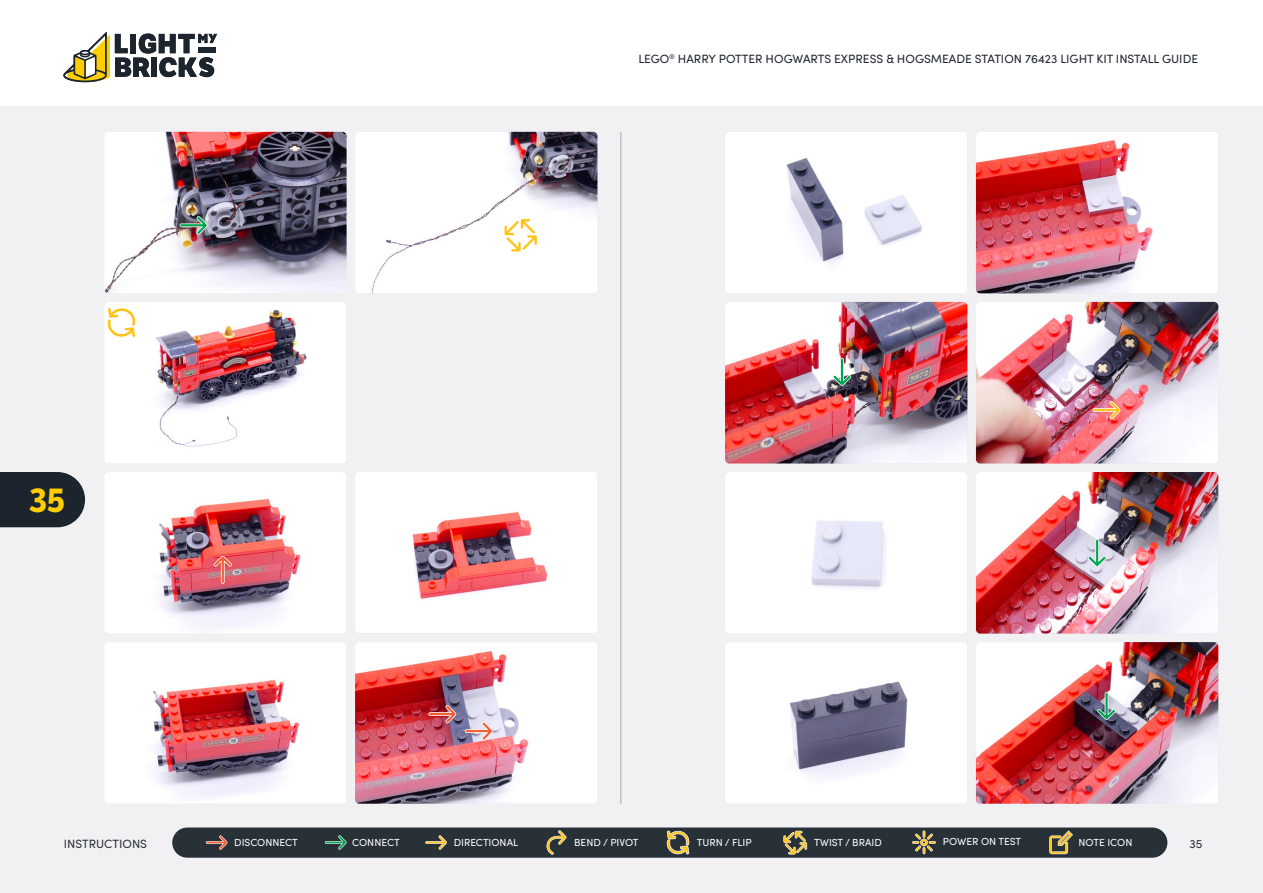
<style>
.page{position:relative;width:1263px;height:893px;background:#fff}
.page>*{position:absolute;margin:0;border:0;box-sizing:border-box;transform-origin:0 0}
.t1{font:700 33px "LFT Etica";color:#ffcd03}
.t2{font:12px "Sofia Pro";color:#1c252d}
.t3{font:12px "Sofia Pro";color:#283038}
.t4{font:10.2px "Sofia Pro";color:#fff}
</style>
<div class="page">
<div style="left:0;top:106px;width:1263px;height:787px;background:#f1f1f3"></div>
<hr style="left:621px;top:132px;width:1px;height:672px;background:#000">
<div style="left:172px;top:827px;width:995px;height:31px;background:#283038;border-radius:15px"></div>
<svg style="left:783px;top:831px;width:24px;height:23px"></svg>
<svg style="left:206px;top:835px;width:22px;height:15px"></svg>
<svg style="left:325px;top:835px;width:22px;height:15px"></svg>
<svg style="left:425px;top:835px;width:22px;height:15px"></svg>
<svg style="left:546px;top:830px;width:21px;height:25px"></svg>
<svg style="left:1049px;top:830px;width:24px;height:24px"></svg>
<svg style="left:912px;top:830px;width:24px;height:24px"></svg>
<svg style="left:666px;top:830px;width:24px;height:25px"></svg>
<svg style="left:63px;top:32px;width:154px;height:50px"></svg>
<svg style="left:0;top:472px;width:85px;height:55px;background:#2a333a"></svg>
<img style="left:355px;top:132px;width:242px;height:161px">
<img style="left:355px;top:472px;width:242px;height:161px">
<img style="left:105px;top:132px;width:242px;height:161px">
<img style="left:105px;top:302px;width:241px;height:161px">
<img style="left:725px;top:132px;width:242px;height:161px">
<img style="left:976px;top:302px;width:242px;height:161px">
<img style="left:976px;top:132px;width:242px;height:161px">
<img style="left:976px;top:472px;width:242px;height:162px">
<img style="left:355px;top:643px;width:242px;height:161px">
<img style="left:105px;top:472px;width:241px;height:161px">
<img style="left:725px;top:472px;width:242px;height:161px">
<img style="left:725px;top:302px;width:242px;height:161px">
<img style="left:105px;top:643px;width:241px;height:160px">
<img style="left:725px;top:643px;width:242px;height:160px">
<img style="left:976px;top:642px;width:242px;height:162px">
<svg style="left:504px;top:218px;width:34px;height:34px"></svg>
<svg style="left:106px;top:306px;width:31px;height:33px"></svg>
<svg style="left:1092px;top:401px;width:29px;height:18px"></svg>
<svg style="left:428px;top:705px;width:28px;height:18px"></svg>
<svg style="left:465px;top:722px;width:28px;height:18px"></svg>
<svg style="left:214px;top:556px;width:18px;height:28px"></svg>
<svg style="left:1088px;top:539px;width:18px;height:28px"></svg>
<svg style="left:1097px;top:692px;width:19px;height:28px"></svg>
<svg style="left:833px;top:358px;width:18px;height:28px"></svg>
<svg style="left:180px;top:216px;width:28px;height:19px"></svg>
<h1 class="t1" style="left:29px;top:480px;width:38px">35</h1>
<p class="t2" style="left:638px;top:50px;width:561px">LEGO<sup>®</sup> HARRY POTTER HOGWARTS EXPRESS &amp; HOGSMEADE STATION 76423 LIGHT KIT INSTALL GUIDE</p>
<p class="t3" style="left:64px;top:835px;width:85px">INSTRUCTIONS</p>
<p class="t4" style="left:234px;top:835px;width:65px">DISCONNECT</p>
<p class="t4" style="left:352px;top:835px;width:49px">CONNECT</p>
<p class="t4" style="left:454px;top:835px;width:66px">DIRECTIONAL</p>
<p class="t4" style="left:574px;top:835px;width:66px">BEND / PIVOT</p>
<p class="t4" style="left:697px;top:835px;width:56px">TURN / FLIP</p>
<p class="t4" style="left:814px;top:835px;width:69px">TWIST / BRAID</p>
<p class="t4" style="left:943px;top:834px;width:80px">POWER ON TEST</p>
<p class="t4" style="left:1078px;top:835px;width:55px">NOTE ICON</p>
<p class="t3" style="left:1189px;top:835px;width:14px">35</p>
</div>
